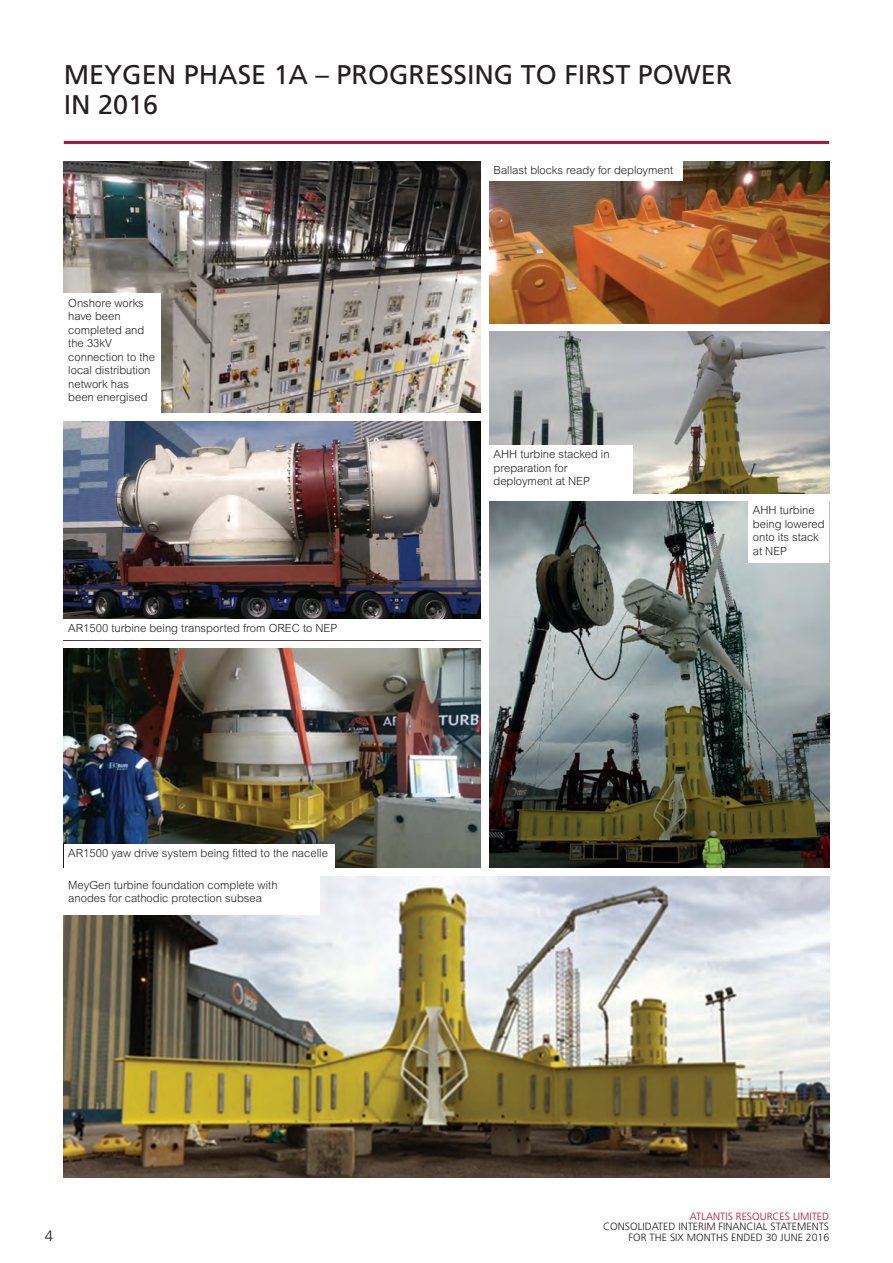
<style>
.page{position:relative;width:893px;height:1263px;background:#fff}
.page>*{position:absolute;margin:0;border:0;box-sizing:border-box;transform-origin:0 0}
.t1{font:27px/30px "Frutiger";color:#231f20}
.t2{font:300 15px "Frutiger";color:#231f20}
.t3{font:300 11.25px/13.5px "Arial";color:#231f20}
.t4{font:300 10.5px/10.5px "Frutiger";color:#231f20;text-align:right}
.t5{font:300 10.5px "Frutiger";color:#b90f36}
</style>
<div class="page">
<hr style="left:64px;top:141px;width:765px;height:3px;background:#b90f36">
<img style="left:64px;top:876px;width:765px;height:302px">
<img style="left:64px;top:162px;width:416px;height:250px">
<img style="left:489px;top:162px;width:340px;height:161px">
<img style="left:489px;top:502px;width:340px;height:365px">
<img style="left:64px;top:421px;width:416px;height:198px">
<img style="left:489px;top:332px;width:340px;height:161px">
<img style="left:64px;top:648px;width:416px;height:219px">
<div style="left:489px;top:162px;width:193px;height:19px;background:#fff"></div>
<div style="left:64px;top:294px;width:97px;height:119px;background:#fff"></div>
<div style="left:64px;top:844px;width:271px;height:27px;background:#fff"></div>
<div style="left:748px;top:502px;width:81px;height:61px;background:#fff"></div>
<div style="left:64px;top:876px;width:256px;height:38px;background:#fff"></div>
<div style="left:489px;top:445px;width:144px;height:49px;background:#fff"></div>
<h1 class="t1" style="left:64px;top:62px;width:670px">MEYGEN PHASE 1A – PROGRESSING TO FIRST POWER<br>IN 2016</h1>
<p class="t3" style="left:493px;top:164px;width:181px">Ballast blocks ready for deployment</p>
<p class="t3" style="left:68px;top:297px;width:88px">Onshore works have been completed and the 33kV connection to the local distribution network has been energised</p>
<p class="t3" style="left:68px;top:622px;width:271px">AR1500 turbine being transported from OREC to NEP</p>
<p class="t3" style="left:493px;top:448px;width:118px">AHH turbine stacked in preparation for deployment at NEP</p>
<p class="t3" style="left:753px;top:505px;width:73px">AHH turbine being lowered onto its stack at NEP</p>
<p class="t3" style="left:68px;top:847px;width:261px">AR1500 yaw drive system being fitted to the nacelle</p>
<p class="t3" style="left:68px;top:879px;width:211px">MeyGen turbine foundation complete with anodes for cathodic protection subsea</p>
<h2 class="t2" style="left:45px;top:1230px;width:10px">4</h2>
<p class="t5" style="left:690px;top:1212px;width:141px">ATLANTIS RESOURCES LIMITED</p>
<p class="t4" style="left:603px;top:1222px;width:227px">CONSOLIDATED INTERIM FINANCIAL STATEMENTS<br>FOR THE SIX MONTHS ENDED 30 JUNE 2016</p>
</div>
